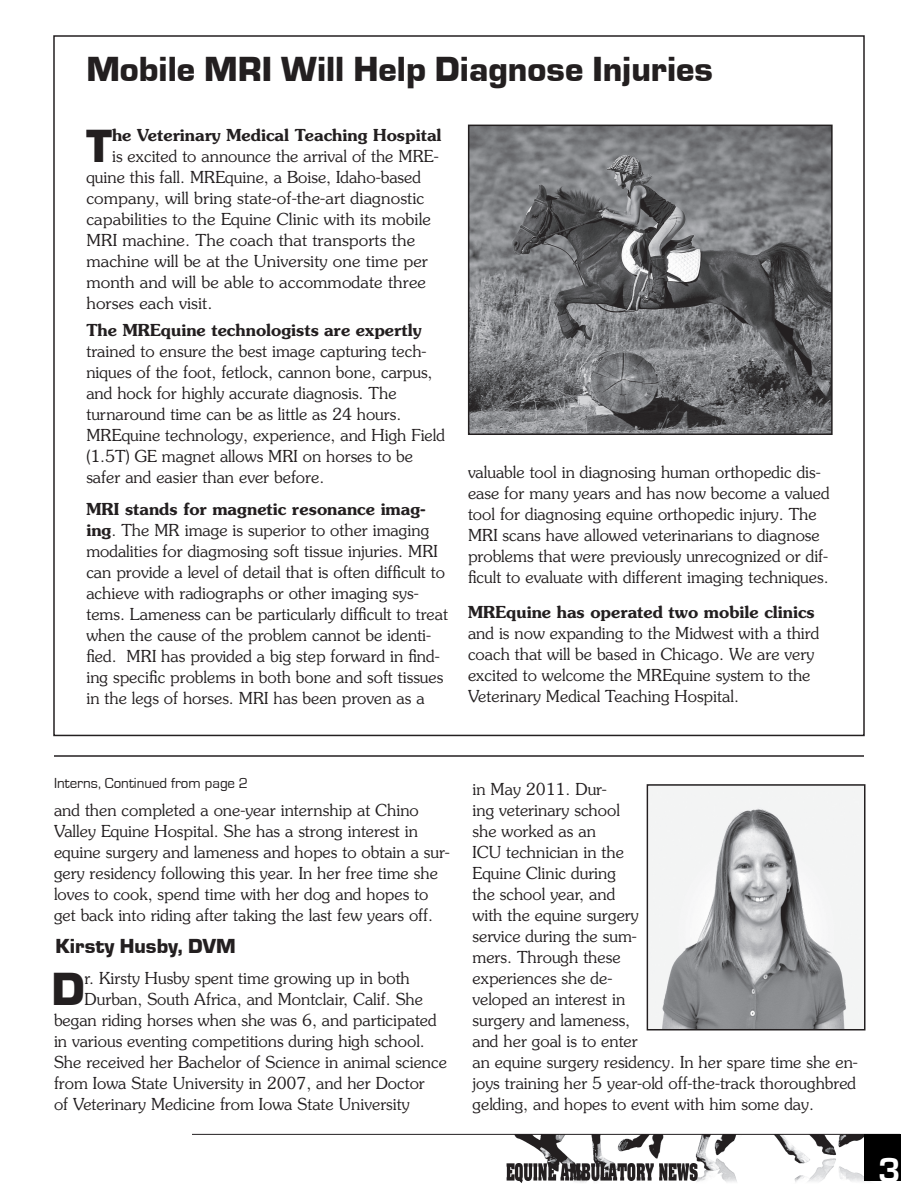
<style>
.page{position:relative;width:918px;height:1188px;background:#fff}
.page>*{position:absolute;margin:0;border:0;box-sizing:border-box;transform-origin:0 0}
.t1{font:48px "Eurostile T Black";color:#231f20}
.t2{font:36px "Eurostile T Black";color:#231f20}
.t3{font:700 36px "Eurostile";color:#fff}
.t4{font:21px "Eurostile T Black";color:#231f20}
.t5{font:300 16.5px/21px "Souvenir";color:#231f20}
.t6{font:600 16.5px "Souvenir";color:#231f20}
.t7{font:15px "Eurostile";color:#231f20}
.s1{font-weight:600}
</style>
<div class="page">
<img style="left:506px;top:1135px;width:364px;height:48px">
<hr style="left:192px;top:1134px;width:708px;height:1px;background:#231f20">
<div style="left:864px;top:1134px;width:37px;height:47px;background:#000"></div>
<img style="left:650px;top:787px;width:213px;height:240px">
<div style="left:647px;top:784px;width:219px;height:246px;border:2px solid #231f20"></div>
<hr style="left:54px;top:755px;width:810px;height:2px;background:#231f20">
<img style="left:471px;top:128px;width:359px;height:304px">
<div style="left:468px;top:125px;width:365px;height:310px;border:2px solid #231f20"></div>
<h2 class="t2" style="left:86px;top:49px;width:628px">Mobile MRI Will Help Diagnose Injuries</h2>
<h1 class="t1" style="left:86px;top:120px;width:28px">T</h1>
<p class="t6" style="left:112px;top:124px;width:331px">he Veterinary Medical Teaching Hospital</p>
<p class="t5" style="left:86px;top:145px;width:354px;text-indent:26px">is excited to announce the arrival of the MRE&shy;quine this fall. MREquine, a Boise, Idaho-based company, will bring state-of-the-art diagnostic capabilities to the Equine Clinic with its mobile MRI machine. The coach that transports the machine will be at the University one time per month and will be able to accommodate three horses each visit.</p>
<p class="t6" style="left:86px;top:319px;width:337px">The MREquine technologists are expertly</p>
<p class="t5" style="left:86px;top:340px;width:360px">trained to ensure the best image capturing tech&shy;niques of the foot, fetlock, cannon bone, carpus, and hock for highly accurate diagnosis. The turnaround time can be as little as 24 hours.<br>MREquine technology, experience, and High Field (1.5T) GE magnet allows MRI on horses to be safer and easier than ever before.</p>
<p class="t5" style="left:86px;top:498px;width:363px"><span class="s1">MRI stands for magnetic resonance imag&shy;ing</span>. The MR image is superior to other imaging modalities for diagmosing soft tissue injuries. MRI can provide a level of detail that is often difficult to achieve with radiographs or other imaging sys&shy;tems. Lameness can be particularly difficult to treat when the cause of the problem cannot be identi&shy;fied. MRI has provided a big step forward in find&shy;ing specific problems in both bone and soft tissues in the legs of horses. MRI has been proven as a</p>
<p class="t5" style="left:468px;top:461px;width:363px">valuable tool in diagnosing human orthopedic dis&shy;ease for many years and has now become a valued tool for diagnosing equine orthopedic injury. The MRI scans have allowed veterinarians to diagnose problems that were previously unrecognized or dif&shy;ficult to evaluate with different imaging techniques.</p>
<p class="t6" style="left:468px;top:601px;width:348px">MREquine has operated two mobile clinics</p>
<p class="t5" style="left:468px;top:622px;width:353px">and is now expanding to the Midwest with a third coach that will be based in Chicago. We are very excited to welcome the MREquine system to the Veterinary Medical Teaching Hospital.</p>
<p class="t7" style="left:54px;top:775px;width:196px">Interns, Continued from page 2</p>
<p class="t5" style="left:54px;top:799px;width:397px">and then completed a one-year internship at Chino Valley Equine Hospital. She has a strong interest in equine surgery and lameness and hopes to obtain a sur&shy;gery residency following this year. In her free time she loves to cook, spend time with her dog and hopes to get back into riding after taking the last few years off.</p>
<p class="t4" style="left:56px;top:935px;width:182px">Kirsty Husby, DVM</p>
<h1 class="t1" style="left:51px;top:963px;width:35px">D</h1>
<p class="t5" style="left:85px;top:967px;width:327px">r. Kirsty Husby spent time growing up in both</p>
<p class="t5" style="left:85px;top:988px;width:340px">Durban, South Africa, and Montclair, Calif. She</p>
<p class="t5" style="left:54px;top:1009px;width:384px">began riding horses when she was 6, and participated</p>
<p class="t5" style="left:54px;top:1030px;width:372px">in various eventing competitions during high school.</p>
<p class="t5" style="left:54px;top:1051px;width:394px">She received her Bachelor of Science in animal science</p>
<p class="t5" style="left:54px;top:1072px;width:372px">from Iowa State University in 2007, and her Doctor</p>
<p class="t5" style="left:54px;top:1093px;width:357px">of Veterinary Medicine from Iowa State University</p>
<p class="t5" style="left:473px;top:778px;width:387px">in May 2011. Dur-<br>ing veterinary school<br>she worked as an<br>ICU technician in the<br>Equine Clinic during<br>the school year, and<br>with the equine surgery<br>service during the sum-<br>mers. Through these<br>experiences she de-<br>veloped an interest in<br>surgery and lameness,<br>and her goal is to enter<br>an equine surgery residency. In her spare time she en&shy;joys training her 5 year-old off-the-track thoroughbred gelding, and hopes to event with him some day.</p>
<h2 class="t3" style="left:878px;top:1150px;width:24px">3</h2>
</div>
